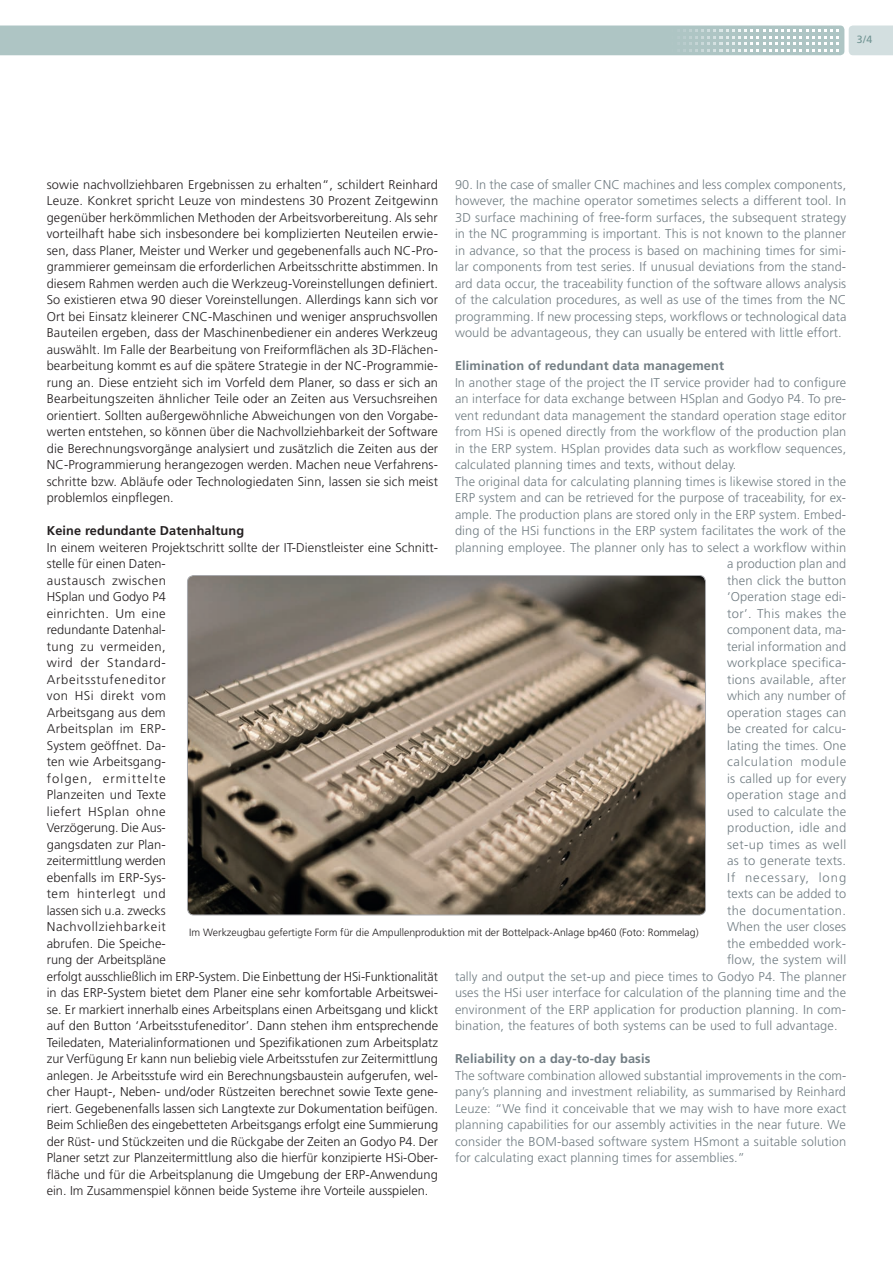
<style>
.page{position:relative;width:893px;height:1263px;background:#fff}
.page>*{position:absolute;margin:0;border:0;box-sizing:border-box;transform-origin:0 0}
.Head_Copytext{font:300 12.75px/16.5px "Frutiger";color:#231f20;text-align:justify}
.Head_Copytext-2{font:300 12.75px/16.5px "Frutiger";letter-spacing:.01em;color:#717d83;text-align:justify}
.Head_Copytext-3{font:700 12.75px "Frutiger";letter-spacing:.01em;color:#717d83}
.Head_Copytext-4{font:700 12.75px "Frutiger";letter-spacing:.01em;color:#231f20}
.Head_Copytext-5{font:300 12.75px "Frutiger";letter-spacing:.05em;color:#717d83}
.Head_Copytext-6{font:300 12.75px "Frutiger";letter-spacing:.035em;color:#717d83}
.Head_Copytext-7{font:300 12.75px "Frutiger";letter-spacing:.075em;color:#717d83}
.Bildunterschrift{font:300 10.5px "Frutiger";color:#231f20}
.t1{font:10.5px "Frutiger";color:#719493}
</style>
<div class="page">
<svg style="left:0;top:26px;width:893px;height:29px;background:#b1c7c6"></svg>
<img style="left:187px;top:575px;width:518px;height:340px">
<p class="t1" style="left:857px;top:33px;width:17px">3/4</p>
<p class="Head_Copytext-2" style="left:455px;top:176px;width:393px">90. In the case of smaller CNC machines and less complex components, however, the machine operator sometimes selects a different tool. In 3D surface machining of free-form surfaces, the subsequent strategy in the NC programming is important. This is not known to the planner in advance, so that the process is based on machining times for simi&shy;lar components from test series. If unusual deviations from the stand&shy;ard data occur, the traceability function of the software allows analysis of the calculation procedures, as well as use of the times from the NC programming. If new processing steps, workflows or technological data would be advantageous, they can usually be entered with little effort.</p>
<p class="Head_Copytext-3" style="left:455px;top:358px;width:271px">Elimination of redundant data management</p>
<p class="Head_Copytext-2" style="left:455px;top:374px;width:393px">In another stage of the project the IT service provider had to configure an interface for data exchange between HSplan and Godyo P4. To pre&shy;vent redundant data management the standard operation stage editor from HSi is opened directly from the workflow of the production plan in the ERP system. HSplan provides data such as workflow sequences, calculated planning times and texts, without delay.</p>
<p class="Head_Copytext-2" style="left:455px;top:473px;width:393px">The original data for calculating planning times is likewise stored in the</p>
<p class="Head_Copytext-2" style="left:455px;top:489px;width:393px">ERP system and can be retrieved for the purpose of traceability, for ex-</p>
<p class="Head_Copytext-2" style="left:455px;top:506px;width:393px">ample. The production plans are stored only in the ERP system. Embed-</p>
<p class="Head_Copytext-2" style="left:455px;top:522px;width:392px">ding of the HSi functions in the ERP system facilitates the work of the</p>
<p class="Head_Copytext-2" style="left:455px;top:539px;width:393px">planning employee. The planner only has to select a workflow within</p>
<p class="Head_Copytext-2" style="left:727px;top:555px;width:121px">a production plan and</p>
<p class="Head_Copytext-2" style="left:727px;top:572px;width:121px">then click the button</p>
<p class="Head_Copytext-2" style="left:727px;top:588px;width:121px">‘Operation stage edi-</p>
<p class="Head_Copytext-2" style="left:727px;top:605px;width:121px">tor’. This makes the</p>
<p class="Head_Copytext-2" style="left:727px;top:621px;width:121px">component data, ma-</p>
<p class="Head_Copytext-2" style="left:727px;top:638px;width:120px">terial information and</p>
<p class="Head_Copytext-2" style="left:727px;top:654px;width:121px">workplace specifica-</p>
<p class="Head_Copytext-2" style="left:727px;top:671px;width:121px">tions available, after</p>
<p class="Head_Copytext-2" style="left:727px;top:687px;width:121px">which any number of</p>
<p class="Head_Copytext-2" style="left:727px;top:704px;width:121px">operation stages can</p>
<p class="Head_Copytext-2" style="left:727px;top:720px;width:121px">be created for calcu-</p>
<p class="Head_Copytext-2" style="left:727px;top:737px;width:121px">lating the times. One</p>
<p class="Head_Copytext-5" style="left:727px;top:754px;width:121px">calculation module</p>
<p class="Head_Copytext-2" style="left:727px;top:770px;width:120px">is called up for every</p>
<p class="Head_Copytext-2" style="left:727px;top:786px;width:121px">operation stage and</p>
<p class="Head_Copytext-2" style="left:727px;top:803px;width:121px">used to calculate the</p>
<p class="Head_Copytext-2" style="left:727px;top:819px;width:121px">production, idle and</p>
<p class="Head_Copytext-2" style="left:727px;top:836px;width:121px">set-up times as well</p>
<p class="Head_Copytext-2" style="left:727px;top:852px;width:120px">as to generate texts.</p>
<p class="Head_Copytext-7" style="left:727px;top:870px;width:121px">If necessary, long</p>
<p class="Head_Copytext-2" style="left:727px;top:885px;width:121px">texts can be added to</p>
<p class="Head_Copytext-6" style="left:727px;top:903px;width:121px">the documentation.</p>
<p class="Head_Copytext-2" style="left:727px;top:918px;width:121px">When the user closes</p>
<p class="Head_Copytext-2" style="left:727px;top:935px;width:121px">the embedded work-</p>
<p class="Head_Copytext-2" style="left:727px;top:951px;width:121px">flow, the system will</p>
<p class="Head_Copytext-2" style="left:455px;top:968px;width:393px">tally and output the set-up and piece times to Godyo P4. The planner</p>
<p class="Head_Copytext-2" style="left:455px;top:984px;width:393px">uses the HSi user interface for calculation of the planning time and the</p>
<p class="Head_Copytext-2" style="left:455px;top:1001px;width:393px">environment of the ERP application for production planning. In com-</p>
<p class="Head_Copytext-2" style="left:455px;top:1017px;width:384px">bination, the features of both systems can be used to full advantage.</p>
<p class="Head_Copytext-3" style="left:455px;top:1051px;width:197px">Reliability on a day-to-day basis</p>
<p class="Head_Copytext-2" style="left:455px;top:1067px;width:393px">The software combination allowed substantial improvements in the com&shy;pany’s planning and investment reliability, as summarised by Reinhard Leuze: “We find it conceivable that we may wish to have more exact planning capabilities for our assembly activities in the near future. We consider the BOM-based software system HSmont a suitable solution for calculating exact planning times for assemblies.”</p>
<p class="Head_Copytext" style="left:47px;top:176px;width:393px">sowie nachvollziehbaren Ergebnissen zu erhalten“, schildert Reinhard Leuze. Konkret spricht Leuze von mindestens 30 Prozent Zeitgewinn gegenüber herkömmlichen Methoden der Arbeitsvorbereitung. Als sehr vorteilhaft habe sich insbesondere bei komplizierten Neuteilen erwie&shy;sen, dass Planer, Meister und Werker und gegebenenfalls auch NC-Pro&shy;grammierer gemeinsam die erforderlichen Arbeitsschritte abstimmen. In diesem Rahmen werden auch die Werkzeug-Voreinstellungen definiert.<br>So existieren etwa 90 dieser Voreinstellungen. Allerdings kann sich vor Ort bei Einsatz kleinerer CNC-Maschinen und weniger anspruchsvollen Bauteilen ergeben, dass der Maschinenbediener ein anderes Werkzeug auswählt. Im Falle der Bearbeitung von Freiformflächen als 3D-Flächen&shy;bearbeitung kommt es auf die spätere Strategie in der NC-Programmie&shy;rung an. Diese entzieht sich im Vorfeld dem Planer, so dass er sich an Bearbeitungszeiten ähnlicher Teile oder an Zeiten aus Versuchsreihen orientiert. Sollten außergewöhnliche Abweichungen von den Vorgabe&shy;werten entstehen, so können über die Nachvollziehbarkeit der Software die Berechnungsvorgänge analysiert und zusätzlich die Zeiten aus der NC-Programmierung herangezogen werden. Machen neue Verfahrens&shy;schritte bzw. Abläufe oder Technologiedaten Sinn, lassen sie sich meist problemlos einpflegen.</p>
<p class="Head_Copytext-4" style="left:47px;top:523px;width:199px">Keine redundante Datenhaltung</p>
<p class="Head_Copytext" style="left:47px;top:539px;width:393px;text-align:left">In einem weiteren Projektschritt sollte der IT-Dienstleister eine Schnitt&shy;stelle für einen Daten-<br>austausch zwischen<br>HSplan und Godyo P4<br>einrichten. Um eine<br>redundante Datenhal-<br>tung zu vermeiden,<br>wird der Standard-<br>Arbeitsstufeneditor<br>von HSi direkt vom<br>Arbeitsgang aus dem<br>Arbeitsplan im ERP-<br>System geöffnet. Da-<br>ten wie Arbeitsgang-<br>folgen, ermittelte<br>Planzeiten und Texte<br>liefert HSplan ohne<br>Verzögerung. Die Aus-<br>gangsdaten zur Plan-<br>zeitermittlung werden<br>ebenfalls im ERP-Sys-<br>tem hinterlegt und<br>lassen sich u.a. zwecks<br>Nachvollziehbarkeit<br>abrufen. Die Speiche-<br>rung der Arbeitspläne<br>erfolgt ausschließlich im ERP-System. Die Einbettung der HSi-Funktionalität in das ERP-System bietet dem Planer eine sehr komfortable Arbeitswei&shy;se. Er markiert innerhalb eines Arbeitsplans einen Arbeitsgang und klickt auf den Button ‘Arbeitsstufeneditor’. Dann stehen ihm entsprechende Teiledaten, Materialinformationen und Spezifikationen zum Arbeitsplatz zur Verfügung Er kann nun beliebig viele Arbeitsstufen zur Zeitermittlung anlegen. Je Arbeitsstufe wird ein Berechnungsbaustein aufgerufen, wel&shy;cher Haupt-, Neben- und/oder Rüstzeiten berechnet sowie Texte gene&shy;riert. Gegebenenfalls lassen sich Langtexte zur Dokumentation beifügen.<br>Beim Schließen des eingebetteten Arbeitsgangs erfolgt eine Summierung der Rüst- und Stückzeiten und die Rückgabe der Zeiten an Godyo P4. Der Planer setzt zur Planzeitermittlung also die hierfür konzipierte HSi-Ober&shy;fläche und für die Arbeitsplanung die Umgebung der ERP-Anwendung ein. Im Zusammenspiel können beide Systeme ihre Vorteile ausspielen.</p>
<p class="Bildunterschrift" style="left:189px;top:927px;width:511px">Im Werkzeugbau gefertigte Form für die Ampullenproduktion mit der Bottelpack-Anlage bp460 (Foto: Rommelag)</p>
</div>
